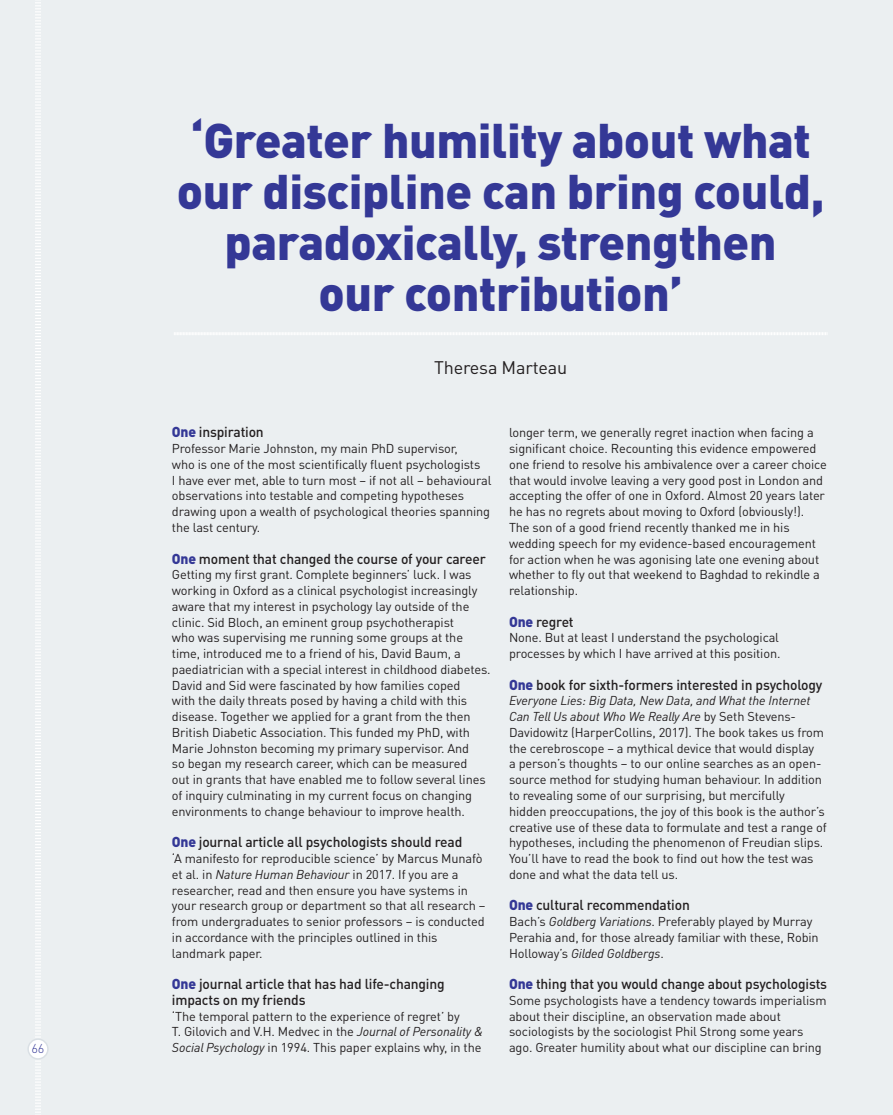
<style>
.page{position:relative;width:893px;height:1115px;background:#fff}
.page>*{position:absolute;margin:0;border:0;box-sizing:border-box;transform-origin:0 0}
.psy_One_main_heading{font:900 48px/51px "DIN Pro";letter-spacing:-.01em;color:#343896;text-align:center}
.psy_One_standfirst{font:18px "DIN Pro";letter-spacing:-.01em;color:#231f20}
.psy_One_body_text{font:500 14.25px/15.8px "DIN Pro";letter-spacing:-.01em;color:#231f20}
.psy_One_body_text-2{font:12.75px/15.8px "DIN Pro";letter-spacing:-.01em;color:#231f20}
.t1{font:300 12.75px "DIN Pro";color:#343896}
.s1{font-weight:900;color:#343896}
.s2{font-style:italic}
</style>
<div class="page">
<div style="left:0;top:0;width:893px;height:1114px;background:#ebeff1"></div>
<svg style="left:174px;top:332px;width:652px;height:3px"></svg>
<svg style="left:34px;top:2px;width:8px;height:1111px"></svg>
<div style="left:28px;top:1038px;width:20px;height:20px;background:#fff;border-radius:50%"></div>
<div style="left:27px;top:1037px;width:22px;height:22px;border:2px solid #dae0e5;border-radius:50%"></div>
<p class="t1" style="left:31px;top:1039px;width:14px">66</p>
<p class="psy_One_main_heading" style="left:177px;top:113px;width:649px">‘Greater humility about what our discipline can bring could, paradoxically, strengthen<br>our contribution’</p>
<p class="psy_One_standfirst" style="left:434px;top:355px;width:135px">Theresa Marteau</p>
<p class="psy_One_body_text" style="left:172px;top:423px;width:93px"><span class="s1">One</span> inspiration</p>
<p class="psy_One_body_text-2" style="left:172px;top:440px;width:321px">Professor Marie Johnston, my main PhD supervisor,<br>who is one of the most scientifically fluent psychologists<br>I have ever met, able to turn most – if not all – behavioural observations into testable and competing hypotheses drawing upon a wealth of psychological theories spanning the last century.</p>
<p class="psy_One_body_text" style="left:172px;top:549px;width:315px"><span class="s1">One</span> moment that changed the course of your career</p>
<p class="psy_One_body_text-2" style="left:172px;top:566px;width:320px">Getting my first grant. Complete beginners’ luck. I was working in Oxford as a clinical psychologist increasingly aware that my interest in psychology lay outside of the clinic. Sid Bloch, an eminent group psychotherapist<br>who was supervising me running some groups at the time, introduced me to a friend of his, David Baum, a paediatrician with a special interest in childhood diabetes.<br>David and Sid were fascinated by how families coped<br>with the daily threats posed by having a child with this disease. Together we applied for a grant from the then British Diabetic Association. This funded my PhD, with Marie Johnston becoming my primary supervisor. And<br>so began my research career, which can be measured<br>out in grants that have enabled me to follow several lines of inquiry culminating in my current focus on changing environments to change behaviour to improve health.</p>
<p class="psy_One_body_text" style="left:172px;top:833px;width:292px"><span class="s1">One</span> journal article all psychologists should read</p>
<p class="psy_One_body_text-2" style="left:172px;top:849px;width:315px">‘A manifesto for reproducible science’ by Marcus Munafò et al. in <span class="s2">Nature Human Behaviour</span> in 2017. If you are a researcher, read and then ensure you have systems in your research group or department so that all research – from undergraduates to senior professors – is conducted in accordance with the principles outlined in this landmark paper.</p>
<p class="psy_One_body_text" style="left:172px;top:975px;width:274px"><span class="s1">One</span> journal article that has had life-changing impacts on my friends</p>
<p class="psy_One_body_text-2" style="left:172px;top:1007px;width:313px">‘The temporal pattern to the experience of regret’ by<br>T. Gilovich and V.H. Medvec in the <span class="s2">Journal of Personality &amp;<br>Social Psychology</span> in 1994. This paper explains why, in the</p>
<p class="psy_One_body_text-2" style="left:509px;top:424px;width:319px">longer term, we generally regret inaction when facing a significant choice. Recounting this evidence empowered one friend to resolve his ambivalence over a career choice that would involve leaving a very good post in London and accepting the offer of one in Oxford. Almost 20 years later he has no regrets about moving to Oxford (obviously!).<br>The son of a good friend recently thanked me in his wedding speech for my evidence-based encouragement for action when he was agonising late one evening about whether to fly out that weekend to Baghdad to rekindle a relationship.</p>
<p class="psy_One_body_text" style="left:509px;top:612px;width:66px"><span class="s1">One</span> regret</p>
<p class="psy_One_body_text-2" style="left:509px;top:629px;width:273px">None. But at least I understand the psychological processes by which I have arrived at this position.</p>
<p class="psy_One_body_text" style="left:509px;top:675px;width:315px"><span class="s1">One</span> book for sixth-formers interested in psychology</p>
<p class="psy_One_body_text-2" style="left:509px;top:692px;width:319px"><span class="s2">Everyone Lies: Big Data, New Data, and What the Internet Can Tell Us about Who We Really Are</span> by Seth Stevens-Davidowitz (HarperCollins, 2017). The book takes us from the cerebroscope – a mythical device that would display<br>a person’s thoughts – to our online searches as an open&shy;source method for studying human behaviour. In addition to revealing some of our surprising, but mercifully<br>hidden preoccupations, the joy of this book is the author’s creative use of these data to formulate and test a range of hypotheses, including the phenomenon of Freudian slips.<br>You’ll have to read the book to find out how the test was done and what the data tell us.</p>
<p class="psy_One_body_text" style="left:509px;top:896px;width:182px"><span class="s1">One</span> cultural recommendation</p>
<p class="psy_One_body_text-2" style="left:509px;top:912px;width:311px">Bach’s <span class="s2">Goldberg Variations</span>. Preferably played by Murray<br>Perahia and, for those already familiar with these, Robin<br>Holloway’s <span class="s2">Gilded Goldbergs</span>.</p>
<p class="psy_One_body_text" style="left:509px;top:975px;width:320px"><span class="s1">One</span> thing that you would change about psychologists</p>
<p class="psy_One_body_text-2" style="left:509px;top:991px;width:319px">Some psychologists have a tendency towards imperialism about their discipline, an observation made about sociologists by the sociologist Phil Strong some years ago. Greater humility about what our discipline can bring</p>
</div>
